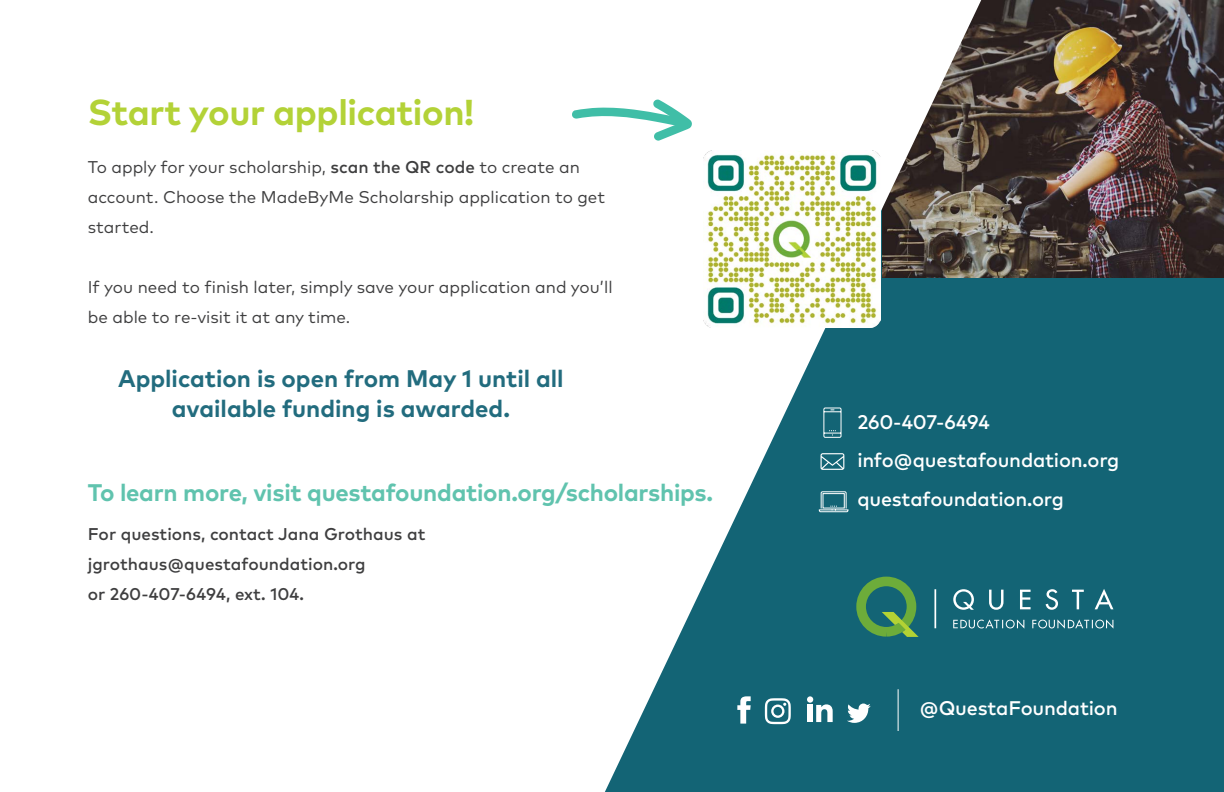
<style>
.page{position:relative;width:1224px;height:792px;background:#fff}
.page>*{position:absolute;margin:0;border:0;box-sizing:border-box;transform-origin:0 0}
.t1{font:700 36px "Mark Pro";letter-spacing:-.01em;color:#b3d237}
.t2{font:700 24px/30px "Mark Pro";color:#226c7e;text-align:center}
.t3{font:700 24px "Mark Pro";letter-spacing:-.01em;color:#60c3ae}
.t4{font:500 19.8px "Mark Pro";letter-spacing:-.01em;color:#fff}
.t5{font:17px/30px "Mark Pro";color:#3e3e3f}
.t6{font:500 17px "Mark Pro";color:#3e3e3f}
.s1{font-weight:500}
</style>
<div class="page">
<div style="left:534px;top:0;width:690px;height:792px;background:#136475"></div>
<img style="left:981px;top:0;width:243px;height:277px">
<svg style="left:534px;top:0;width:447px;height:792px;fill:#fff"></svg>
<img style="left:703px;top:151px;width:178px;height:177px">
<svg style="left:953px;top:589px;width:160px;height:21px"></svg>
<svg style="left:953px;top:619px;width:160px;height:10px"></svg>
<hr style="left:934px;top:589px;width:2px;height:39px;background:#fff">
<div style="left:856px;top:577px;width:60px;height:60px;border:10px solid #6dac3a;border-radius:50%"></div>
<svg style="left:882px;top:612px;width:37px;height:25px"></svg>
<svg style="left:572px;top:99px;width:120px;height:42px"></svg>
<p class="t1" style="left:88px;top:85px;width:388px">Start your application!</p>
<p class="t5" style="left:88px;top:151px;width:519px">To apply for your scholarship, <span class="s1">scan the QR code</span> to create an account. Choose the MadeByMe Scholarship application to get started.</p>
<p class="t5" style="left:88px;top:271px;width:526px">If you need to finish later, simply save your application and you’ll be able to re-visit it at any time.</p>
<p class="t2" style="left:118px;top:361px;width:447px">Application is open from May 1 until all available funding is awarded.</p>
<p class="t3" style="left:88px;top:474px;width:627px">To learn more, visit questafoundation.org/scholarships.</p>
<p class="t6" style="left:88px;top:521px;width:339px">For questions, contact Jana Grothaus at</p>
<p class="t6" style="left:88px;top:551px;width:279px">jgrothaus@questafoundation.org</p>
<p class="t6" style="left:88px;top:581px;width:218px">or 260-407-6494, ext. 104.</p>
<p class="t4" style="left:857px;top:407px;width:134px">260-407-6494</p>
<p class="t4" style="left:857px;top:446px;width:264px">info@questafoundation.org</p>
<p class="t4" style="left:857px;top:484px;width:208px">questafoundation.org</p>
<p class="t4" style="left:920px;top:693px;width:200px">@QuestaFoundation</p>
</div>
